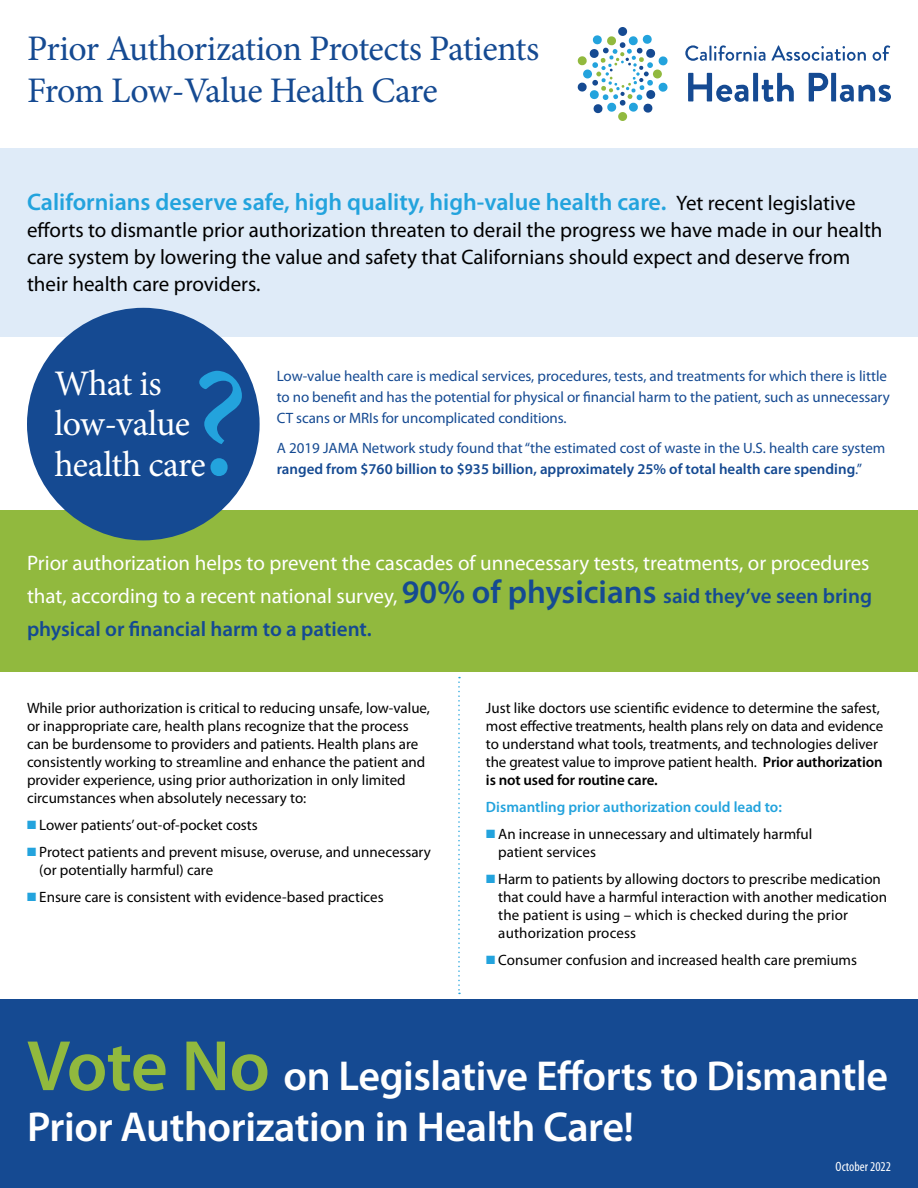
<style>
.page{position:relative;width:918px;height:1188px;background:#fff}
.page>*{position:absolute;margin:0;border:0;box-sizing:border-box;transform-origin:0 0}
.t1{font:600 42px/51px "Myriad Pro";letter-spacing:-.01em;color:#fff}
.t2{font:36px/42px "Minion Pro";letter-spacing:-.02em;color:#154a92}
.t3{font:36px/40.5px "Minion Pro";letter-spacing:-.02em;color:#fff}
.t4{font:600 24px "Myriad Pro";color:#23a3dd}
.t5{font:21px/33px "Myriad Pro";color:#fff;text-align:justify}
.t6{font:21px/27px "Myriad Pro";color:#000}
.t7{font:15px/18px "Myriad Pro";color:#000}
.t8{font:15px/21px "Myriad Pro";letter-spacing:-.005em;color:#154a92}
.t9{font:600 15px "Myriad Pro";color:#23a3dd}
.t10{font:condensed 13.5px "Myriad Pro";color:#fff}
.s1{font-weight:400;font-size:21px;color:#000}
.s2{font-weight:600}
.s3{font-weight:600;font-size:33px;color:#154a92}
.s4{font-weight:600;color:#154a92}
.s5{color:#23a3dd}
.s6{font-size:72px;color:#91b93e}
</style>
<div class="page">
<div style="left:0;top:999px;width:918px;height:189px;background:#154a92"></div>
<div style="left:0;top:510px;width:918px;height:162px;background:#91b93e"></div>
<div style="left:0;top:148px;width:918px;height:190px;background:#dfebf8"></div>
<svg style="left:685px;top:45px;width:80px;height:16px"></svg>
<svg style="left:771px;top:45px;width:95px;height:16px"></svg>
<svg style="left:873px;top:45px;width:17px;height:16px"></svg>
<svg style="left:688px;top:73px;width:60px;height:29px"></svg>
<div style="left:753px;top:73px;width:5px;height:28px;background:#154a92"></div>
<svg style="left:762px;top:73px;width:32px;height:29px"></svg>
<svg style="left:809px;top:73px;width:19px;height:29px"></svg>
<div style="left:831px;top:73px;width:5px;height:28px;background:#154a92"></div>
<svg style="left:840px;top:85px;width:51px;height:17px"></svg>
<div style="left:618px;top:112px;width:9px;height:9px;background:#91b93e;border-radius:50%"></div>
<div style="left:618px;top:27px;width:9px;height:9px;background:#154a92;border-radius:50%"></div>
<svg style="left:577px;top:34px;width:91px;height:80px"></svg>
<div style="left:27px;top:308px;width:233px;height:232px;background:#154a92;border-radius:50%"></div>
<svg style="left:199px;top:371px;width:43px;height:105px"></svg>
<svg style="left:458px;top:677px;width:2px;height:317px"></svg>
<h2 class="t2" style="left:27px;top:28px;width:514px">Prior Authorization Protects Patients<br>From Low-Value Health Care</h2>
<h3 class="t4" style="left:27px;top:187px;width:830px">Californians deserve safe, high quality, high-value health care. <span class="s1">Yet recent legislative</span></h3>
<h3 class="t6" style="left:27px;top:217px;width:857px">efforts to dismantle prior authorization threaten to derail the progress we have made in our health care system by lowering the value and safety that Californians should expect and deserve from their health care providers.</h3>
<h2 class="t3" style="left:54px;top:363px;width:153px">What is low-value health care</h2>
<p class="t8" style="left:277px;top:365px;width:615px">Low-value health care is medical services, procedures, tests, and treatments for which there is little to no benefit and has the potential for physical or financial harm to the patient, such as unnecessary<br>CT scans or MRIs for uncomplicated conditions.</p>
<p class="t8" style="left:277px;top:437px;width:610px">A 2019 JAMA Network study found that “the estimated cost of waste in the U.S. health care system <span class="s2">ranged from $760 billion to $935 billion, approximately 25% of total health care spending</span>.”</p>
<h3 class="t5" style="left:27px;top:546px;width:847px">Prior authorization helps to prevent the cascades of unnecessary tests, treatments, or procedures that, according to a recent national survey, <span class="s3">90% of physicians</span> <span class="s4">said they’ve seen bring physical or financial harm to a patient.</span></h3>
<p class="t7" style="left:27px;top:699px;width:405px">While prior authorization is critical to reducing unsafe, low-value, or inappropriate care, health plans recognize that the process can be burdensome to providers and patients. Health plans are consistently working to streamline and enhance the patient and provider experience, using prior authorization in only limited circumstances when absolutely necessary to:</p>
<p class="t7" style="left:27px;top:816px;width:232px"><span class="s5">■</span> Lower patients’ out-of-pocket costs</p>
<p class="t7" style="left:39px;top:843px;width:393px;text-indent:-12px"><span class="s5">■</span> Protect patients and prevent misuse, overuse, and unnecessary (or potentially harmful) care</p>
<p class="t7" style="left:27px;top:888px;width:358px"><span class="s5">■</span> Ensure care is consistent with evidence-based practices</p>
<p class="t7" style="left:486px;top:699px;width:399px">Just like doctors use scientific evidence to determine the safest, most effective treatments, health plans rely on data and evidence to understand what tools, treatments, and technologies deliver the greatest value to improve patient health. <span class="s2">Prior authorization is not used for routine care.</span></p>
<p class="t9" style="left:486px;top:798px;width:297px">Dismantling prior authorization could lead to:</p>
<p class="t7" style="left:498px;top:825px;width:316px;text-indent:-12px"><span class="s5">■</span> An increase in unnecessary and ultimately harmful patient services</p>
<p class="t7" style="left:498px;top:870px;width:390px;text-indent:-12px"><span class="s5">■</span> Harm to patients by allowing doctors to prescribe medication that could have a harmful interaction with another medication the patient is using – which is checked during the prior authorization process</p>
<p class="t7" style="left:486px;top:951px;width:373px"><span class="s5">■</span> Consumer confusion and increased health care premiums</p>
<h1 class="t1" style="left:27px;top:1049px;width:863px"><span class="s6">Vote No</span> on Legislative Efforts to Dismantle<br>Prior Authorization in Health Care!</h1>
<p class="t10" style="left:836px;top:1159px;width:57px">October 2022</p>
</div>
